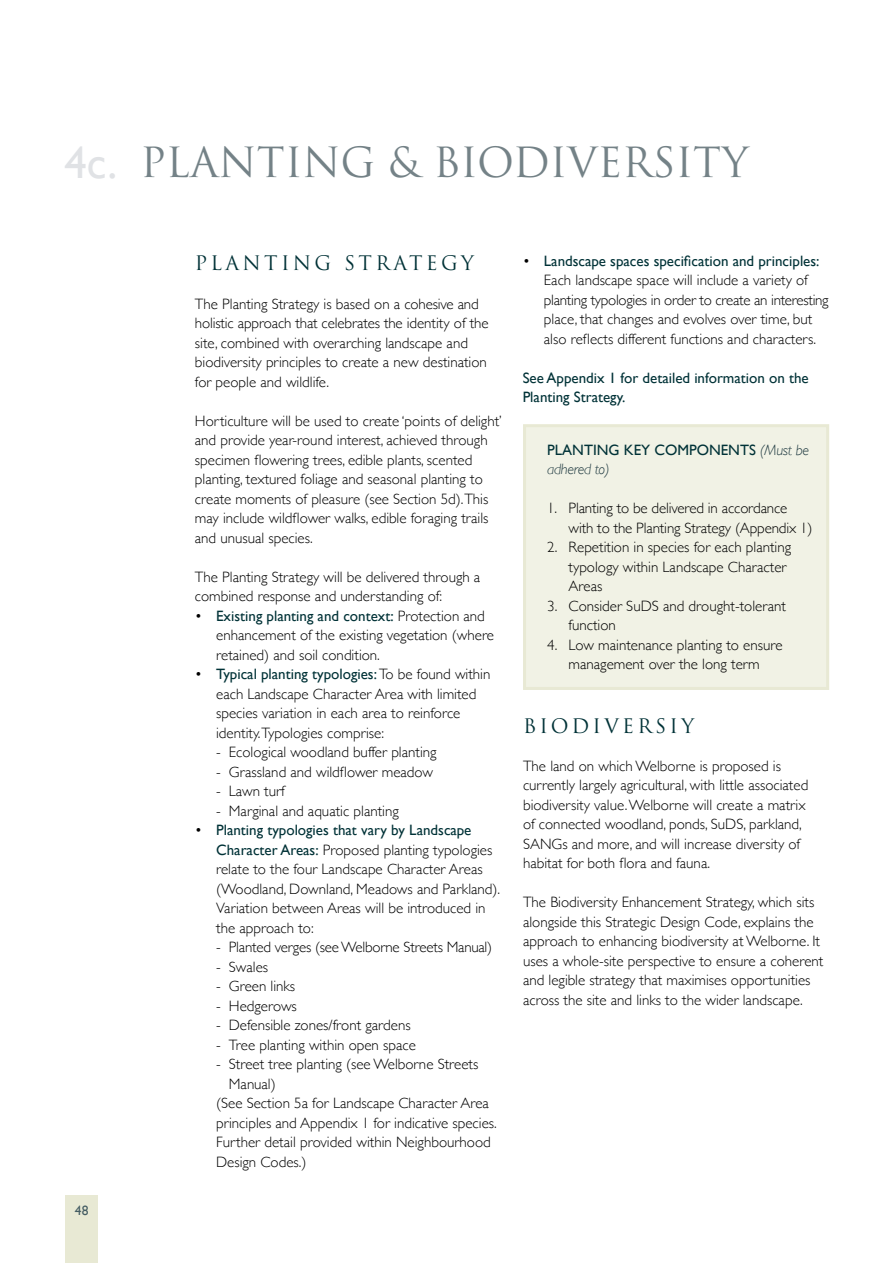
<style>
.page{position:relative;width:893px;height:1263px;background:#fff}
.page>*{position:absolute;margin:0;border:0;box-sizing:border-box;transform-origin:0 0}
.t1{font:40.5px "Trajan Pro";color:#748287}
.t2{font:19.5px "Trajan Pro";letter-spacing:.17em;color:#003237}
.t3{font:300 15px/19.5px "Gill Sans";color:#000}
.t4{font:15px/19.5px "Gill Sans";color:#003237}
.t5{font:13.5px "Gill Sans";color:#455d63}
.s1{font-family:"Gill Sans";font-size:45px;color:#e0e2e5}
.s2{font-weight:400;color:#003237}
.s3{font-weight:300;font-style:italic;color:#253f45}
</style>
<div class="page">
<div style="left:65px;top:1195px;width:33px;height:68px;background:#e8e9d4"></div>
<div style="left:524px;top:426px;width:304px;height:262px;background:#f1f2e5"></div>
<div style="left:523px;top:424px;width:306px;height:266px;border:3px solid #e8e9d4"></div>
<h1 class="t1" style="left:64px;top:137px;width:686px"><span class="s1">4c.</span> PLANTING &amp; BIODIVERSITY</h1>
<p class="t5" style="left:75px;top:1203px;width:15px">48</p>
<h2 class="t2" style="left:195px;top:250px;width:281px">PLANTING STRATEGY</h2>
<p class="t3" style="left:195px;top:293px;width:295px">The Planting Strategy is based on a cohesive and holistic approach that celebrates the identity of the site, combined with overarching landscape and biodiversity principles to create a new destination for people and wildlife.</p>
<p class="t3" style="left:195px;top:410px;width:308px">Horticulture will be used to create ‘points of delight’ and provide year-round interest, achieved through specimen flowering trees, edible plants, scented planting, textured foliage and seasonal planting to create moments of pleasure (see Section 5d).This may include wildflower walks, edible foraging trails and unusual species.</p>
<p class="t3" style="left:195px;top:566px;width:287px">The Planting Strategy will be delivered through a combined response and understanding of:</p>
<p class="t3" style="left:216px;top:605px;width:280px;text-indent:-21px">• <span class="s2">Existing planting and context:</span> Protection and enhancement of the existing vegetation (where retained) and soil condition.</p>
<p class="t3" style="left:216px;top:664px;width:276px;text-indent:-21px">• <span class="s2">Typical planting typologies:</span> To be found within each Landscape Character Area with limited species variation in each area to reinforce identity.Typologies comprise:</p>
<p class="t3" style="left:216px;top:742px;width:222px">- Ecological woodland buffer planting</p>
<p class="t3" style="left:216px;top:761px;width:218px">- Grassland and wildflower meadow</p>
<p class="t3" style="left:216px;top:781px;width:70px">- Lawn turf</p>
<p class="t3" style="left:216px;top:800px;width:184px">- Marginal and aquatic planting</p>
<p class="t3" style="left:216px;top:820px;width:286px;text-indent:-21px">• <span class="s2">Planting typologies that vary by Landscape Character Areas:</span> Proposed planting typologies relate to the four Landscape Character Areas (Woodland, Downland, Meadows and Parkland).<br>Variation between Areas will be introduced in the approach to:</p>
<p class="t3" style="left:216px;top:937px;width:278px">- Planted verges (see Welborne Streets Manual)</p>
<p class="t3" style="left:216px;top:956px;width:54px">- Swales</p>
<p class="t3" style="left:216px;top:976px;width:81px">- Green links</p>
<p class="t3" style="left:216px;top:995px;width:82px">- Hedgerows</p>
<p class="t3" style="left:216px;top:1015px;width:196px">- Defensible zones/front gardens</p>
<p class="t3" style="left:216px;top:1034px;width:201px">- Tree planting within open space</p>
<p class="t3" style="left:216px;top:1054px;width:264px">- Street tree planting (see Welborne Streets</p>
<p class="t3" style="left:229px;top:1073px;width:48px">Manual)</p>
<p class="t3" style="left:216px;top:1093px;width:274px">(See Section 5a for Landscape Character Area</p>
<p class="t3" style="left:216px;top:1112px;width:282px">principles and Appendix 1 for indicative species.</p>
<p class="t3" style="left:216px;top:1132px;width:276px">Further detail provided within Neighbourhood</p>
<p class="t3" style="left:216px;top:1151px;width:92px">Design Codes.)</p>
<p class="t3" style="left:544px;top:250px;width:286px;text-indent:-21px">• <span class="s2">Landscape spaces specification and principles:<br></span>Each landscape space will include a variety of planting typologies in order to create an interesting place, that changes and evolves over time, but also reflects different functions and characters.</p>
<p class="t4" style="left:523px;top:368px;width:288px">See Appendix 1 for detailed information on the<br>Planting Strategy.</p>
<p class="t4" style="left:547px;top:440px;width:263px">PLANTING KEY COMPONENTS <span class="s3">(Must be adhered to)</span></p>
<p class="t3" style="left:569px;top:498px;width:245px;text-indent:-21px">1. Planting to be delivered in accordance with to the Planting Strategy (Appendix 1)</p>
<p class="t3" style="left:569px;top:537px;width:224px;text-indent:-21px">2. Repetition in species for each planting typology within Landscape Character<br>Areas</p>
<p class="t3" style="left:569px;top:595px;width:219px;text-indent:-21px">3. Consider SuDS and drought-tolerant function</p>
<p class="t3" style="left:547px;top:634px;width:237px;text-align:center">4. Low maintenance planting to ensure management over the long term</p>
<h2 class="t2" style="left:523px;top:714px;width:173px">BIODIVERSIY</h2>
<p class="t3" style="left:523px;top:755px;width:287px">The land on which Welborne is proposed is currently largely agricultural, with little associated biodiversity value. Welborne will create a matrix of connected woodland, ponds, SuDS, parkland, SANGs and more, and will increase diversity of habitat for both flora and fauna.</p>
<p class="t3" style="left:523px;top:892px;width:302px">The Biodiversity Enhancement Strategy, which sits alongside this Strategic Design Code, explains the approach to enhancing biodiversity at Welborne. It uses a whole-site perspective to ensure a coherent and legible strategy that maximises opportunities across the site and links to the wider landscape.</p>
</div>
